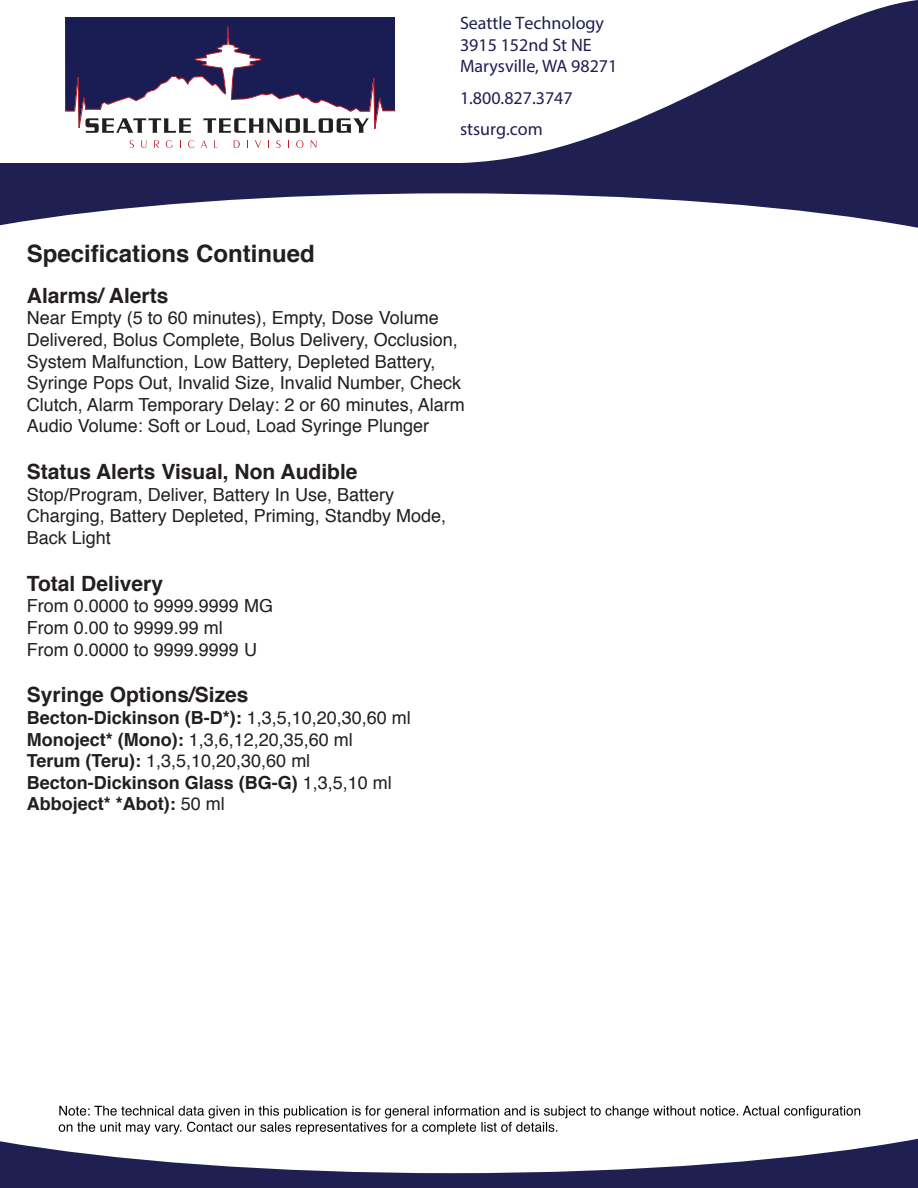
<style>
.page{position:relative;width:918px;height:1188px;background:#fff}
.page>*{position:absolute;margin:0;border:0;box-sizing:border-box;transform-origin:0 0}
.t1{font:700 24px "Helvetica";color:#231f20}
.t2{font:700 21px "Helvetica";color:#231f20}
.t3{font:18px/21.6px "Helvetica";color:#231f20}
.t4{font:700 18px/21.6px "Helvetica";color:#231f20}
.t5{font:18px/21.6px "Myriad Pro";color:#201f52}
.s1{font-weight:400}
</style>
<div class="page">
<svg style="left:0;top:1139px;width:918px;height:49px;fill:#201f52"></svg>
<svg style="left:0;top:184px;width:918px;height:44px"></svg>
<svg style="left:461px;top:0;width:457px;height:163px"></svg>
<div style="left:0;top:163px;width:918px;height:21px;background:#201f52"></div>
<svg style="left:59px;top:1106px;width:801px;height:29px"></svg>
<svg style="left:65px;top:17px;width:331px;height:131px"></svg>
<p class="t5" style="left:460px;top:12px;width:159px">Seattle Technology<br>3915 152nd St NE<br>Marysville, WA 98271</p>
<p class="t5" style="left:460px;top:82px;width:114px;line-height:31.5px">1.800.827.3747 stsurg.com</p>
<h1 class="t1" style="left:27px;top:234px;width:290px">Specifications Continued</h1>
<p class="t2" style="left:27px;top:278px;width:143px">Alarms/ Alerts</p>
<p class="t3" style="left:27px;top:308px;width:439px">Near Empty (5 to 60 minutes), Empty, Dose Volume Delivered, Bolus Complete, Bolus Delivery, Occlusion, System Malfunction, Low Battery, Depleted Battery, Syringe Pops Out, Invalid Size, Invalid Number, Check Clutch, Alarm Temporary Delay: 2 or 60 minutes, Alarm Audio Volume: Soft or Loud, Load Syringe Plunger</p>
<p class="t2" style="left:27px;top:455px;width:332px">Status Alerts Visual, Non Audible</p>
<p class="t3" style="left:27px;top:484px;width:421px">Stop/Program, Deliver, Battery In Use, Battery<br>Charging, Battery Depleted, Priming, Standby Mode,<br>Back Light</p>
<p class="t2" style="left:27px;top:566px;width:138px">Total Delivery</p>
<p class="t3" style="left:27px;top:596px;width:248px">From 0.0000 to 9999.9999 MG<br>From 0.00 to 9999.99 ml<br>From 0.0000 to 9999.9999 U</p>
<p class="t2" style="left:27px;top:678px;width:223px">Syringe Options/Sizes</p>
<p class="t4" style="left:27px;top:707px;width:386px">Becton-Dickinson (B-D*): <span class="s1">1,3,5,10,20,30,60 ml </span>Monoject* (Mono): <span class="s1">1,3,6,12,20,35,60 ml </span>Terum (Teru): <span class="s1">1,3,5,10,20,30,60 ml </span>Becton-Dickinson Glass (BG-G) <span class="s1">1,3,5,10 ml </span>Abboject* *Abot): <span class="s1">50 ml</span></p>
</div>
